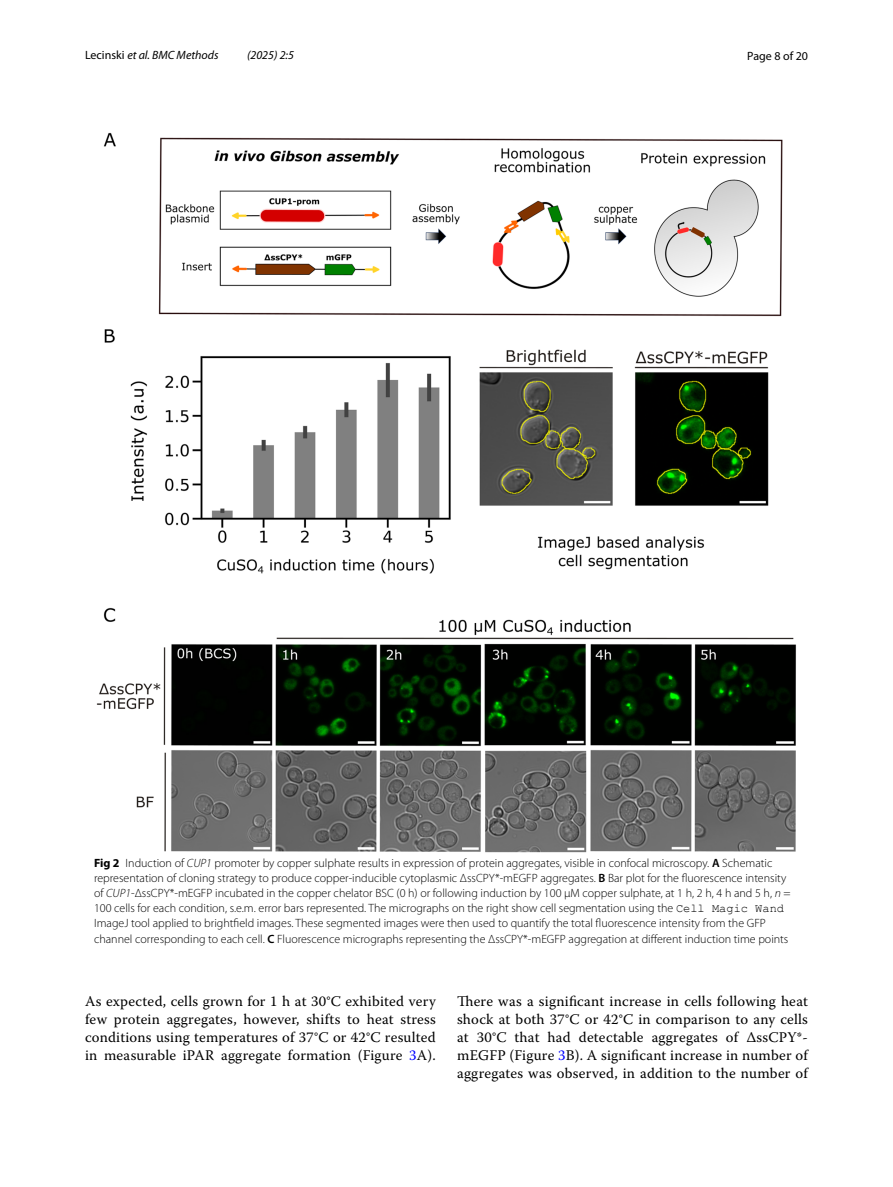
<style>
.page{position:relative;width:893px;height:1187px;background:#fff}
.page>*{position:absolute;margin:0;border:0;box-sizing:border-box;transform-origin:0 0}
.t1{font:14.7px/18px "Warnock Pro";letter-spacing:.015em;color:#000;text-align:justify}
.t2{font:300 12px/15px "Myriad Pro";color:#000}
.t3{font:italic 12px "Myriad Pro";color:#000}
.t4{font:12px "Myriad Pro";color:#000}
.s1{font-style:normal}
.s2{font-weight:700}
.s3{font-style:italic}
.s4{font-weight:600}
.s5{font-family:"Courier New";font-weight:400}
.s6{color:#00f}
</style>
<div class="page">
<img style="left:96px;top:133px;width:700px;height:719px">
<p class="t3" style="left:85px;top:48px;width:135px"><span class="s1">Lecinski</span> et al. BMC Methods</p>
<p class="t3" style="left:247px;top:48px;width:48px">(2025) 2:5</p>
<p class="t4" style="left:747px;top:48px;width:62px">Page 8 of 20</p>
<p class="t2" style="left:94px;top:856px;width:698px"><span class="s2">Fig 2</span> Induction of <span class="s3">CUP1</span> promoter by copper sulphate results in expression of protein aggregates, visible in confocal microscopy. <span class="s4">A</span> Schematic representation of cloning strategy to produce copper-inducible cytoplasmic ΔssCPY*-mEGFP aggregates. <span class="s4">B</span> Bar plot for the fluorescence intensity of <span class="s3">CUP1</span>-ΔssCPY*-mEGFP incubated in the copper chelator BSC (0 h) or following induction by 100 µM copper sulphate, at 1 h, 2 h, 4 h and 5 h, <span class="s3">n</span> = 100 cells for each condition, s.e.m. error bars represented. The micrographs on the right show cell segmentation using the <span class="s5">Cell Magic Wand </span>ImageJ tool applied to brightfield images. These segmented images were then used to quantify the total fluorescence intensity from the GFP channel corresponding to each cell. <span class="s4">C</span> Fluorescence micrographs representing the ΔssCPY*-mEGFP aggregation at different induction time points</p>
<p class="t1" style="left:85px;top:991px;width:352px">As expected, cells grown for 1 h at 30°C exhibited very few protein aggregates, however, shifts to heat stress conditions using temperatures of 37°C or 42°C resulted in measurable iPAR aggregate formation (Figure <span class="s6">3</span>A).</p>
<p class="t1" style="left:457px;top:991px;width:352px">There was a significant increase in cells following heat shock at both 37°C or 42°C in comparison to any cells at 30°C that had detectable aggregates of ΔssCPY*- mEGFP (Figure <span class="s6">3</span>B). A significant increase in number of aggregates was observed, in addition to the number of</p>
</div>
